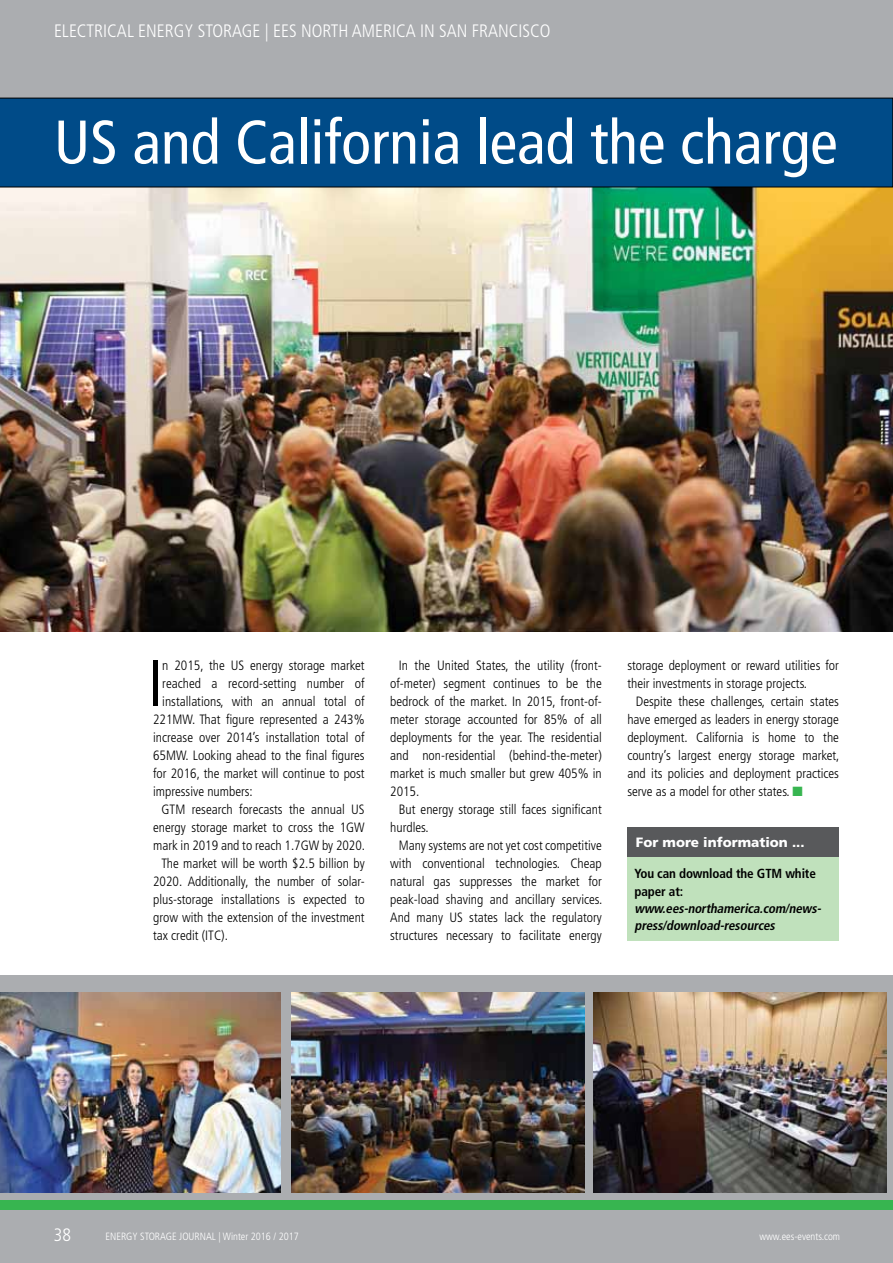
<style>
.page{position:relative;width:893px;height:1263px;background:#fff}
.page>*{position:absolute;margin:0;border:0;box-sizing:border-box;transform-origin:0 0}
.t1{font:300 condensed 65.1px "Frutiger LT Std";color:#000}
.t2{font:condensed 61.65px "Frutiger LT Std";color:#fff}
.t3{font:300 condensed 18px "Frutiger LT Std";color:#fff}
.t4{font:300 condensed 13.5px/18px "Frutiger LT Std";color:#000;text-align:justify}
.t5{font:900 13.5px "Frutiger LT Std";color:#fff}
.t6{font:italic 700 condensed 13.2px/17.2px "Frutiger LT Std";color:#000}
.t7{font:700 condensed 13.2px/17.2px "Frutiger LT Std";letter-spacing:-.01em;color:#000}
.t8{font:300 condensed 10.5px "Frutiger LT Std";color:#fff}
.s1{color:#37b550}
</style>
<div class="page">
<div style="left:0;top:1205px;width:893px;height:58px;background:#abadb0"></div>
<div style="left:0;top:1199px;width:893px;height:11px;background:#37b550"></div>
<div style="left:0;top:0;width:893px;height:98px;background:#abadb0"></div>
<img style="left:0;top:187px;width:893px;height:444px">
<div style="left:0;top:975px;width:893px;height:224px;background:#abadb0"></div>
<div style="left:0;top:98px;width:893px;height:89px;background:#004b88"></div>
<img style="left:0;top:993px;width:280px;height:199px">
<img style="left:291px;top:993px;width:293px;height:199px">
<img style="left:594px;top:993px;width:293px;height:199px">
<div style="left:627px;top:857px;width:212px;height:84px;background:#c0e1bc"></div>
<div style="left:627px;top:827px;width:212px;height:29px;background:#58595b"></div>
<h3 class="t3" style="left:54px;top:20px;width:498px">ELECTRICAL ENERGY STORAGE | EES NORTH AMERICA IN SAN FRANCISCO</h3>
<h2 class="t2" style="left:54px;top:106px;width:785px">US and California lead the charge</h2>
<h1 class="t1" style="left:148px;top:646px;width:16px">I</h1>
<p class="t4" style="left:162px;top:656px;width:204px">n 2015, the US energy storage market</p>
<p class="t4" style="left:162px;top:674px;width:204px">reached a record-setting number of</p>
<p class="t4" style="left:162px;top:692px;width:204px">installations, with an annual total of</p>
<p class="t4" style="left:153px;top:710px;width:213px">221MW. That figure represented a 243%</p>
<p class="t4" style="left:153px;top:728px;width:213px">increase over 2014’s installation total of</p>
<p class="t4" style="left:153px;top:746px;width:213px">65MW. Looking ahead to the final figures</p>
<p class="t4" style="left:153px;top:764px;width:213px">for 2016, the market will continue to post</p>
<p class="t4" style="left:153px;top:782px;width:101px">impressive numbers:</p>
<p class="t4" style="left:162px;top:800px;width:205px">GTM research forecasts the annual US</p>
<p class="t4" style="left:153px;top:818px;width:213px">energy storage market to cross the 1GW</p>
<p class="t4" style="left:153px;top:836px;width:214px">mark in 2019 and to reach 1.7GW by 2020.</p>
<p class="t4" style="left:162px;top:854px;width:205px">The market will be worth $2.5 billion by</p>
<p class="t4" style="left:153px;top:872px;width:213px">2020. Additionally, the number of solar-</p>
<p class="t4" style="left:153px;top:890px;width:213px">plus-storage installations is expected to</p>
<p class="t4" style="left:153px;top:908px;width:213px">grow with the extension of the investment</p>
<p class="t4" style="left:153px;top:926px;width:76px">tax credit (ITC).</p>
<p class="t4" style="left:390px;top:656px;width:213px;text-indent:9px">In the United States, the utility (front&shy;of-meter) segment continues to be the bedrock of the market. In 2015, front-of&shy;meter storage accounted for 85% of all deployments for the year. The residential and non-residential (behind-the-meter) market is much smaller but grew 405% in 2015.</p>
<p class="t4" style="left:390px;top:800px;width:213px;text-indent:9px">But energy storage still faces significant hurdles.</p>
<p class="t4" style="left:390px;top:836px;width:214px;text-align:center">Many systems are not yet cost competitive with conventional technologies. Cheap natural gas suppresses the market for peak-load shaving and ancillary services.<br>And many US states lack the regulatory structures necessary to facilitate energy</p>
<p class="t4" style="left:627px;top:656px;width:213px">storage deployment or reward utilities for their investments in storage projects.</p>
<p class="t4" style="left:627px;top:692px;width:214px;text-indent:9px">Despite these challenges, certain states have emerged as leaders in energy storage deployment. California is home to the country’s largest energy storage market, and its policies and deployment practices serve as a model for other states. <span class="s1">■</span></p>
<p class="t5" style="left:636px;top:834px;width:170px">For more information ...</p>
<p class="t7" style="left:634px;top:865px;width:183px">You can download the GTM white paper at:</p>
<p class="t6" style="left:634px;top:900px;width:191px">www.ees-northamerica.com/news&shy;press/download-resources</p>
<h3 class="t3" style="left:54px;top:1224px;width:19px">38</h3>
<p class="t8" style="left:105px;top:1230px;width:195px">ENERGY STORAGE JOURNAL | Winter 2016 / 2017</p>
<p class="t8" style="left:759px;top:1230px;width:82px">www.ees-events.com</p>
</div>
